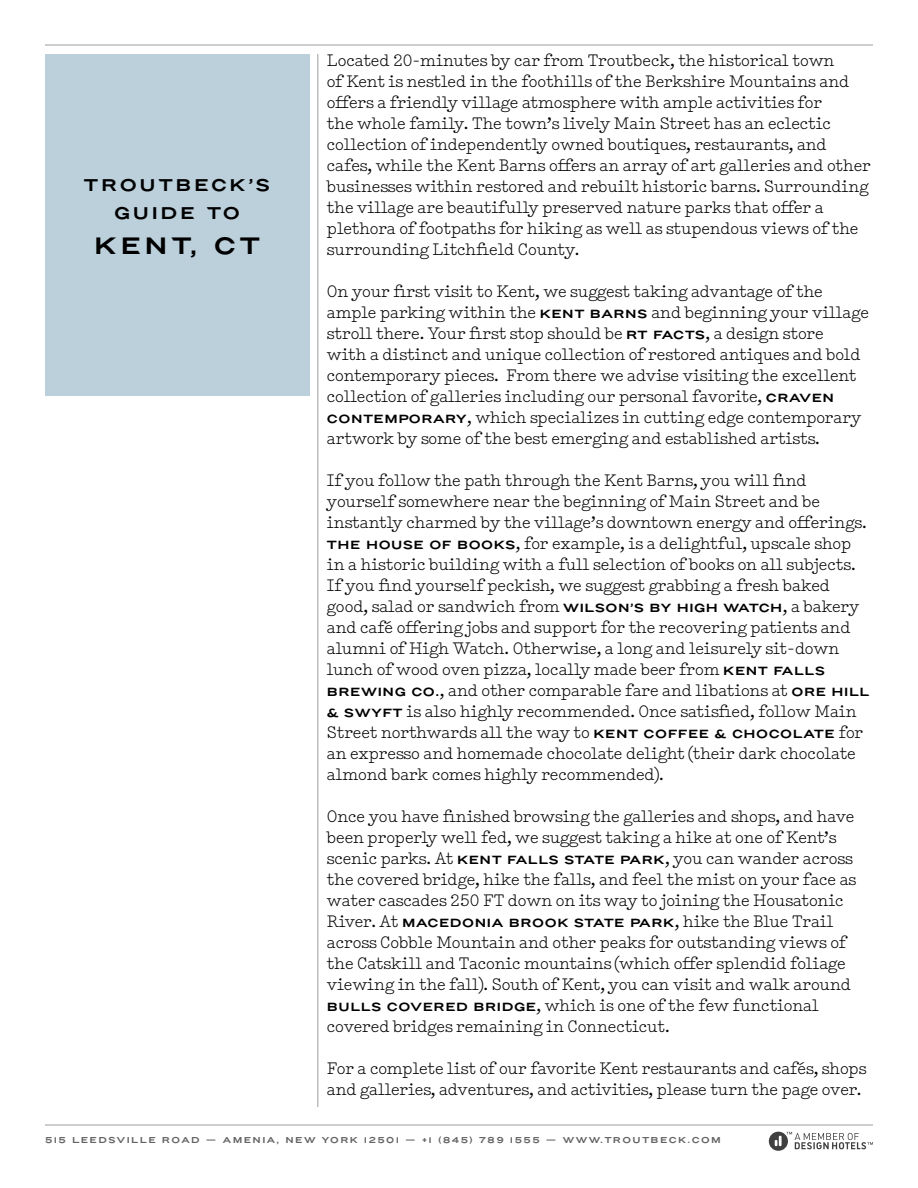
<style>
.page{position:relative;width:918px;height:1188px;background:#fff}
.page>*{position:absolute;margin:0;border:0;box-sizing:border-box;transform-origin:0 0}
.t1{font:27px "Troutbeck 2 Regular";letter-spacing:.14em;color:#000}
.t2{font:19.35px/28.5px "Troutbeck 2 Regular";letter-spacing:.14em;color:#000;text-align:center}
.t3{font:16.5px/21px "Typewriter";color:#000}
.t4{font:9.75px "Troutbeck 2 Regular";letter-spacing:.145em;color:#646363}
.s1{font-family:"Troutbeck 2 Regular";font-size:13.5px}
</style>
<div class="page">
<hr style="left:45px;top:45px;width:828px;height:1px;background:#9d9d9c">
<hr style="left:45px;top:1125px;width:828px;height:1px;background:#9d9d9c">
<svg style="left:769px;top:1132px;width:104px;height:19px"></svg>
<hr style="left:318px;top:54px;width:1px;height:1053px;background:#9d9d9c">
<div style="left:45px;top:54px;width:264px;height:342px;background:#bcd0dc"></div>
<p class="t2" style="left:84px;top:170px;width:188px">TROUTBECK’S<br>GUIDE TO</p>
<h1 class="t1" style="left:94px;top:229px;width:167px">KENT, CT</h1>
<p class="t3" style="left:327px;top:51px;width:545px">Located 20-minutes by car from Troutbeck, the historical town<br>of Kent is nestled in the foothills of the Berkshire Mountains and offers a friendly village atmosphere with ample activities for<br>the whole family. The town’s lively Main Street has an eclectic collection of independently owned boutiques, restaurants, and cafes, while the Kent Barns offers an array of art galleries and other businesses within restored and rebuilt historic barns. Surrounding the village are beautifully preserved nature parks that offer a plethora of footpaths for hiking as well as stupendous views of the surrounding Litchfield County.</p>
<p class="t3" style="left:327px;top:282px;width:543px">On your first visit to Kent, we suggest taking advantage of the ample parking within the <span class="s1">KENT BARNS</span> and beginning your village stroll there. Your first stop should be <span class="s1">RT FACTS</span>, a design store<br>with a distinct and unique collection of restored antiques and bold contemporary pieces. From there we advise visiting the excellent collection of galleries including our personal favorite, <span class="s1">CRAVEN CONTEMPORARY</span>, which specializes in cutting edge contemporary artwork by some of the best emerging and established artists.</p>
<p class="t3" style="left:327px;top:471px;width:544px">If you follow the path through the Kent Barns, you will find yourself somewhere near the beginning of Main Street and be instantly charmed by the village’s downtown energy and offerings.<br><span class="s1">THE HOUSE OF BOOKS</span>, for example, is a delightful, upscale shop in a historic building with a full selection of books on all subjects.<br>If you find yourself peckish, we suggest grabbing a fresh baked good, salad or sandwich from <span class="s1">WILSON’S BY HIGH WATCH</span>, a bakery and café offering jobs and support for the recovering patients and alumni of High Watch. Otherwise, a long and leisurely sit-down lunch of wood oven pizza, locally made beer from <span class="s1">KENT FALLS BREWING CO.</span>, and other comparable fare and libations at <span class="s1">ORE HILL &amp; SWYFT</span> is also highly recommended. Once satisfied, follow Main Street northwards all the way to <span class="s1">KENT COFFEE &amp; CHOCOLATE</span> for an expresso and homemade chocolate delight (their dark chocolate almond bark comes highly recommended).</p>
<p class="t3" style="left:327px;top:807px;width:531px">Once you have finished browsing the galleries and shops, and have been properly well fed, we suggest taking a hike at one of Kent’s scenic parks. At <span class="s1">KENT FALLS STATE PARK</span>, you can wander across the covered bridge, hike the falls, and feel the mist on your face as water cascades 250 FT down on its way to joining the Housatonic River. At <span class="s1">MACEDONIA BROOK STATE PARK</span>, hike the Blue Trail across Cobble Mountain and other peaks for outstanding views of the Catskill and Taconic mountains (which offer splendid foliage viewing in the fall). South of Kent, you can visit and walk around <span class="s1">BULLS COVERED BRIDGE</span>, which is one of the few functional covered bridges remaining in Connecticut.</p>
<p class="t3" style="left:327px;top:1059px;width:541px">For a complete list of our favorite Kent restaurants and cafés, shops and galleries, adventures, and activities, please turn the page over.</p>
<p class="t4" style="left:45px;top:1135px;width:677px">515 LEEDSVILLE ROAD — AMENIA, NEW YORK 12501 — +1 (845) 789 1555 — WWW.TROUTBECK.COM</p>
</div>
